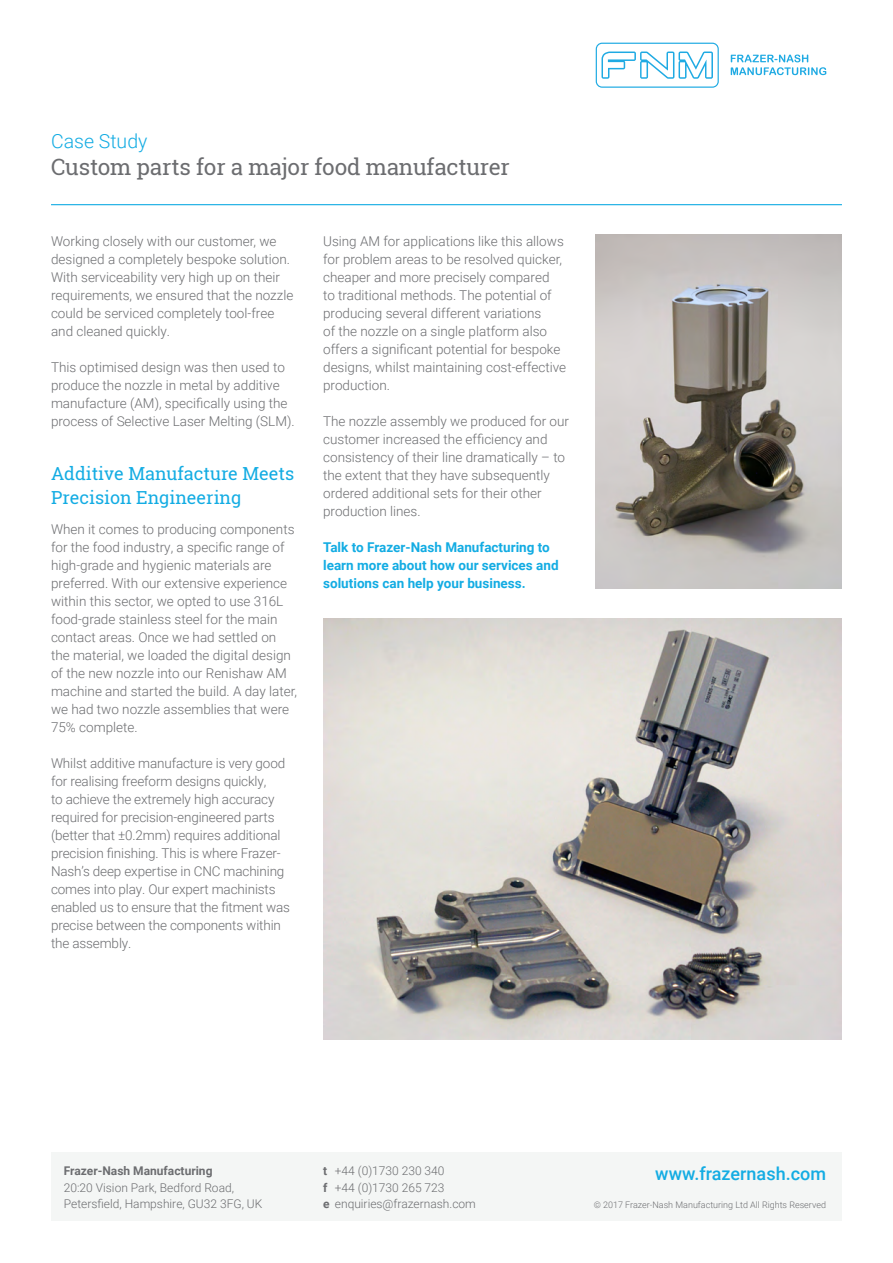
<style>
.page{position:relative;width:893px;height:1263px;background:#fff}
.page>*{position:absolute;margin:0;border:0;box-sizing:border-box;transform-origin:0 0}
.t1{font:22.5px "Roboto Slab";letter-spacing:-.01em;color:#6c6d70}
.t2{font:300 19.5px "Roboto";color:#13ace3}
.subhead_1_line{font:18px/24px "Roboto Slab";color:#13ace3}
.t3{font:500 18px "Roboto";color:#13ace3}
.body{font:300 13.5px/18px "Roboto";color:#6c6d70}
.sign_off{font:700 13.5px/18px "Roboto";color:#13ace3}
.t4{font:300 12px/16.5px "Roboto";color:#6c6d70}
.t5{font:700 12px "Roboto";color:#6c6d70}
.t6{font:300 9px "Roboto";color:#6c6d70}
.s1{font-weight:700}
</style>
<div class="page">
<div style="left:51px;top:1152px;width:791px;height:68px;background:#f4f6f5"></div>
<svg style="left:731px;top:55px;width:95px;height:20px"></svg>
<svg style="left:596px;top:43px;width:123px;height:45px"></svg>
<hr style="left:51px;top:204px;width:791px;height:1px;background:#13ace3">
<img style="left:595px;top:234px;width:247px;height:354px">
<img style="left:323px;top:618px;width:519px;height:422px">
<p class="t2" style="left:51px;top:127px;width:98px">Case Study</p>
<p class="t1" style="left:51px;top:151px;width:460px">Custom parts for a major food manufacturer</p>
<p class="body" style="left:51px;top:232px;width:244px">Working closely with our customer, we designed a completely bespoke solution.<br>With serviceability very high up on their requirements, we ensured that the nozzle could be serviced completely tool-free and cleaned quickly.</p>
<p class="body" style="left:51px;top:358px;width:245px">This optimised design was then used to produce the nozzle in metal by additive manufacture (AM), specifically using the process of Selective Laser Melting (SLM).</p>
<p class="subhead_1_line" style="left:51px;top:461px;width:245px">Additive Manufacture Meets<br>Precision Engineering</p>
<p class="body" style="left:51px;top:520px;width:248px">When it comes to producing components for the food industry, a specific range of high-grade and hygienic materials are preferred. With our extensive experience within this sector, we opted to use 316L food-grade stainless steel for the main contact areas. Once we had settled on the material, we loaded the digital design of the new nozzle into our Renishaw AM machine and started the build. A day later, we had two nozzle assemblies that were 75% complete.</p>
<p class="body" style="left:51px;top:754px;width:241px">Whilst additive manufacture is very good for realising freeform designs quickly,<br>to achieve the extremely high accuracy required for precision-engineered parts (better that ±0.2mm) requires additional precision finishing. This is where Frazer-Nash’s deep expertise in CNC machining comes into play. Our expert machinists enabled us to ensure that the fitment was precise between the components within the assembly.</p>
<p class="body" style="left:323px;top:232px;width:245px">Using AM for applications like this allows for problem areas to be resolved quicker, cheaper and more precisely compared<br>to traditional methods. The potential of producing several different variations<br>of the nozzle on a single platform also offers a significant potential for bespoke designs, whilst maintaining cost-effective production.</p>
<p class="body" style="left:323px;top:412px;width:247px">The nozzle assembly we produced for our customer increased the efficiency and consistency of their line dramatically – to the extent that they have subsequently ordered additional sets for their other production lines.</p>
<p class="sign_off" style="left:323px;top:538px;width:237px">Talk to Frazer-Nash Manufacturing to learn more about how our services and solutions can help your business.</p>
<p class="t5" style="left:64px;top:1162px;width:150px">Frazer-Nash Manufacturing</p>
<p class="t4" style="left:64px;top:1179px;width:200px">20:20 Vision Park, Bedford Road,<br>Petersfield, Hampshire, GU32 3FG, UK</p>
<p class="t4" style="left:323px;top:1162px;width:123px"><span class="s1">t</span> +44 (0)1730 230 340</p>
<h3 class="t3" style="left:655px;top:1161px;width:172px">www.frazernash.com</h3>
<p class="t4" style="left:323px;top:1179px;width:154px"><span class="s1">f</span> +44 (0)1730 265 723<br><span class="s1">e</span> enquiries@frazernash.com</p>
<p class="t6" style="left:594px;top:1199px;width:234px">© 2017 Frazer-Nash Manufacturing Ltd All Rights Reserved</p>
</div>
